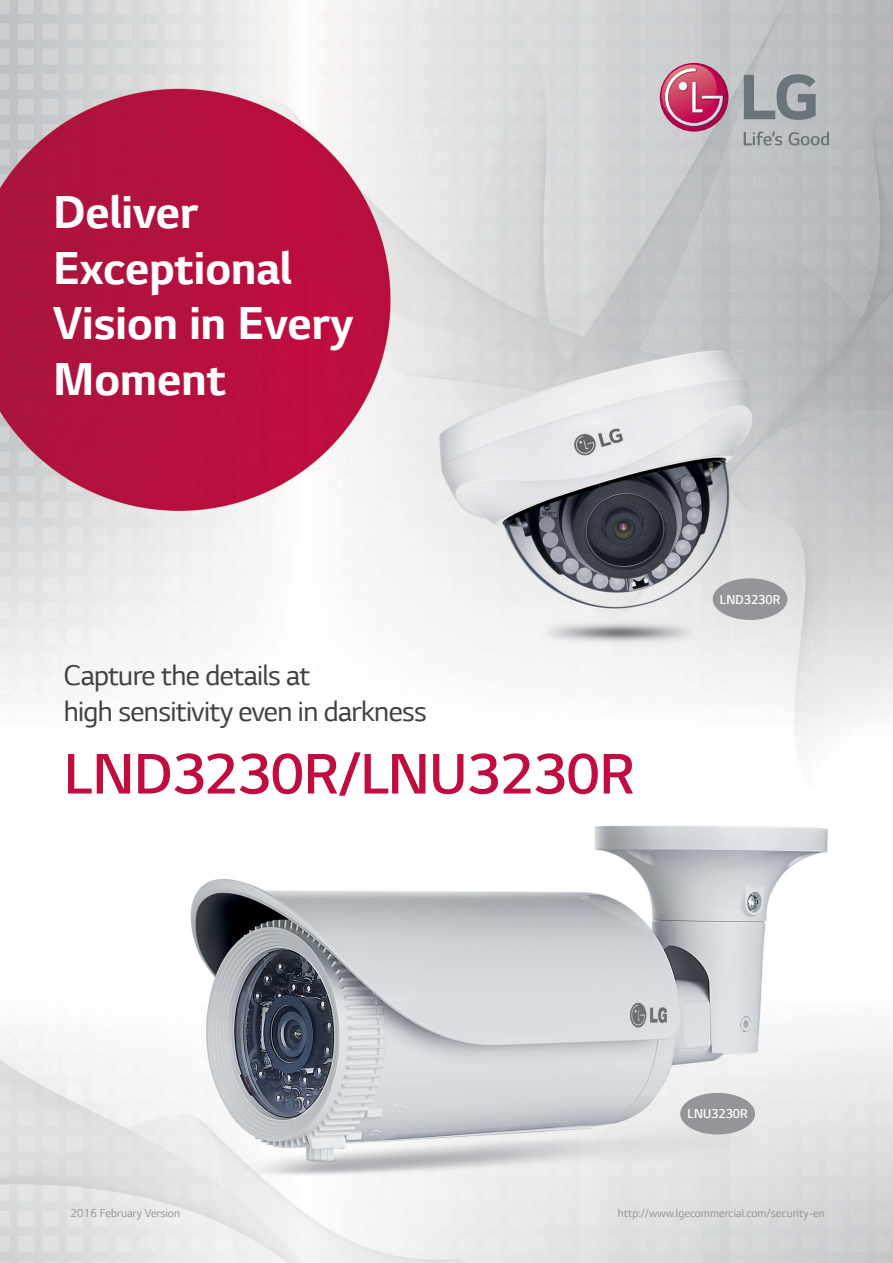
<style>
.page{position:relative;width:893px;height:1263px;background:#fff}
.page>*{position:absolute;margin:0;border:0;box-sizing:border-box;transform-origin:0 0}
.t1{font:300 60px "LG Smart";letter-spacing:-.01em;color:#c00c3f}
.t2{font:700 48.75px/55.3px "LG Smart";color:#fff}
.t3{font:30px/36px "LG Smart";letter-spacing:-.02em;color:#414042}
.t4{font:300 13.5px "LG Smart";color:#fff;scale:.95 1}
.t5{font:12px "LG Smart";color:#939598}
</style>
<div class="page">
<img style="left:0;top:0;width:893px;height:1263px">
<div style="left:713px;top:578px;width:74px;height:42px;background:#939598;border-radius:50%"></div>
<div style="left:680px;top:1093px;width:75px;height:41px;background:#939598;border-radius:50%"></div>
<svg style="left:744px;top:132px;width:38px;height:13px"></svg>
<svg style="left:789px;top:132px;width:40px;height:13px"></svg>
<svg style="left:744px;top:74px;width:72px;height:46px;background:#939a9f"></svg>
<svg style="left:660px;top:63px;width:68px;height:69px"></svg>
<svg style="left:658px;top:65px;width:66px;height:62px;background:#c86385"></svg>
<h2 class="t2" style="left:53px;top:186px;width:302px">Deliver<br>Exceptional<br>Vision in Every<br>Moment</h2>
<h3 class="t3" style="left:64px;top:657px;width:365px">Capture the details at<br>high sensitivity even in darkness</h3>
<h1 class="t1" style="left:64px;top:739px;width:572px">LND3230R/LNU3230R</h1>
<p class="t4" style="left:720px;top:592px;width:65px">LND3230R</p>
<p class="t4" style="left:688px;top:1106px;width:65px">LNU3230R</p>
<p class="t5" style="left:70px;top:1206px;width:111px">2016 February Version</p>
<p class="t5" style="left:618px;top:1206px;width:208px">http://www.lgecommercial.com/security-en</p>
</div>
